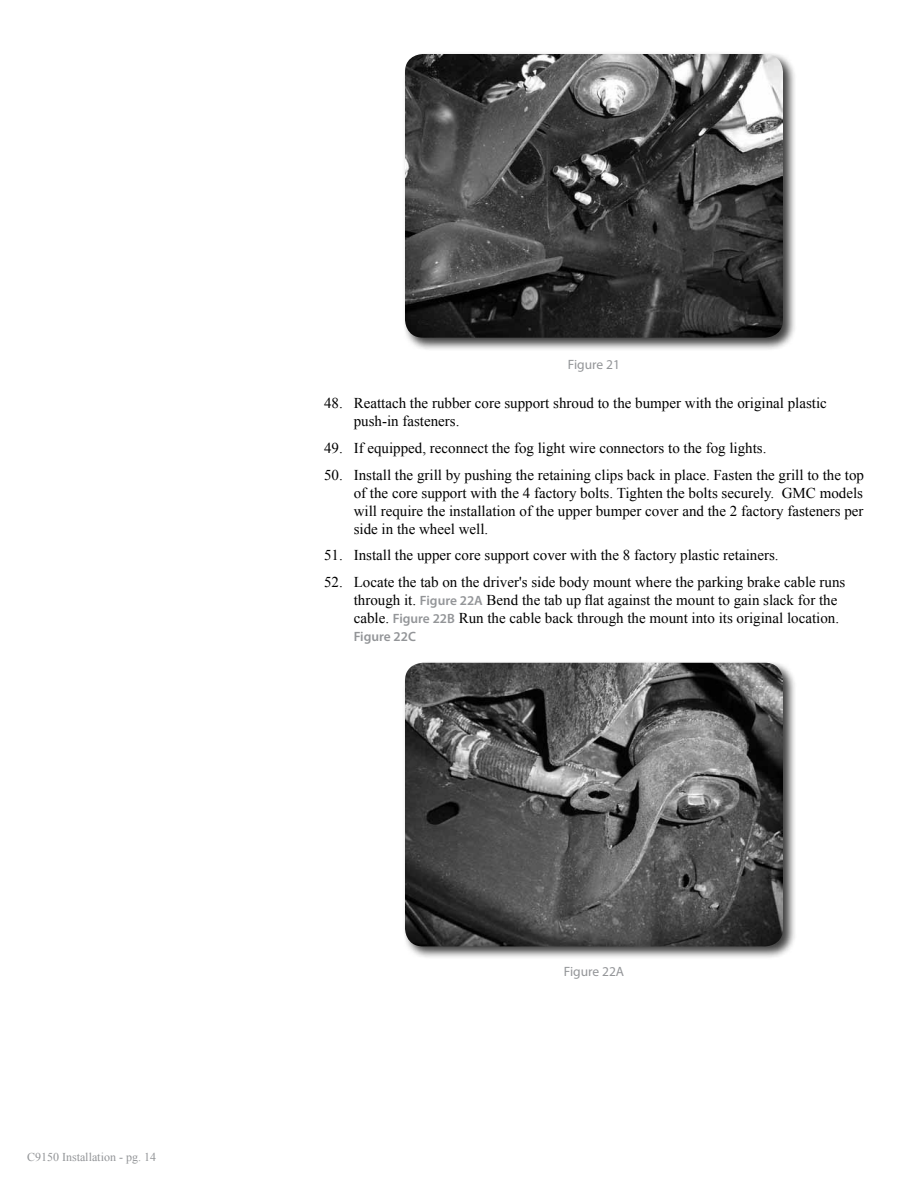
<style>
.page{position:relative;width:918px;height:1188px;background:#fff}
.page>*{position:absolute;margin:0;border:0;box-sizing:border-box;transform-origin:0 0}
.t1{font:15px/18px "Times New Roman";color:#000}
.t2{font:13.5px "Myriad Pro";color:#939598}
.t3{font:600 13.5px "Myriad Pro";color:#939598}
.t4{font:12px "Times New Roman";color:#939598}
.s1{font-family:"Myriad Pro";font-weight:600;font-size:13.5px;color:#939598}
</style>
<div class="page">
<div style="left:402px;top:51px;width:394px;height:300px;background:#000;opacity:.75"></div>
<img style="left:405px;top:54px;width:378px;height:284px">
<div style="left:402px;top:660px;width:394px;height:300px;background:#000;opacity:.75"></div>
<img style="left:405px;top:663px;width:378px;height:283px">
<p class="t4" style="left:27px;top:1149px;width:130px">C9150 Installation - pg. 14</p>
<p class="t2" style="left:568px;top:356px;width:54px">Figure 21</p>
<p class="t1" style="left:354px;top:394px;width:475px;text-indent:-30px">48. Reattach the rubber core support shroud to the bumper with the original plastic push-in fasteners.</p>
<p class="t1" style="left:324px;top:439px;width:444px">49. If equipped, reconnect the fog light wire connectors to the fog lights.</p>
<p class="t1" style="left:354px;top:465px;width:512px;text-align:justify;text-indent:-30px">50. Install the grill by pushing the retaining clips back in place. Fasten the grill to the top of the core support with the 4 factory bolts. Tighten the bolts securely. GMC models will require the installation of the upper bumper cover and the 2 factory fasteners per side in the wheel well.</p>
<p class="t1" style="left:324px;top:546px;width:456px">51. Install the upper core support cover with the 8 factory plastic retainers.</p>
<p class="t1" style="left:354px;top:573px;width:493px;text-indent:-30px">52. Locate the tab on the driver's side body mount where the parking brake cable runs through it. <span class="s1">Figure 22A</span> Bend the tab up flat against the mount to gain slack for the cable. <span class="s1">Figure 22B</span> Run the cable back through the mount into its original location.</p>
<p class="t3" style="left:354px;top:628px;width:64px">Figure 22C</p>
<p class="t2" style="left:564px;top:963px;width:62px">Figure 22A</p>
</div>
